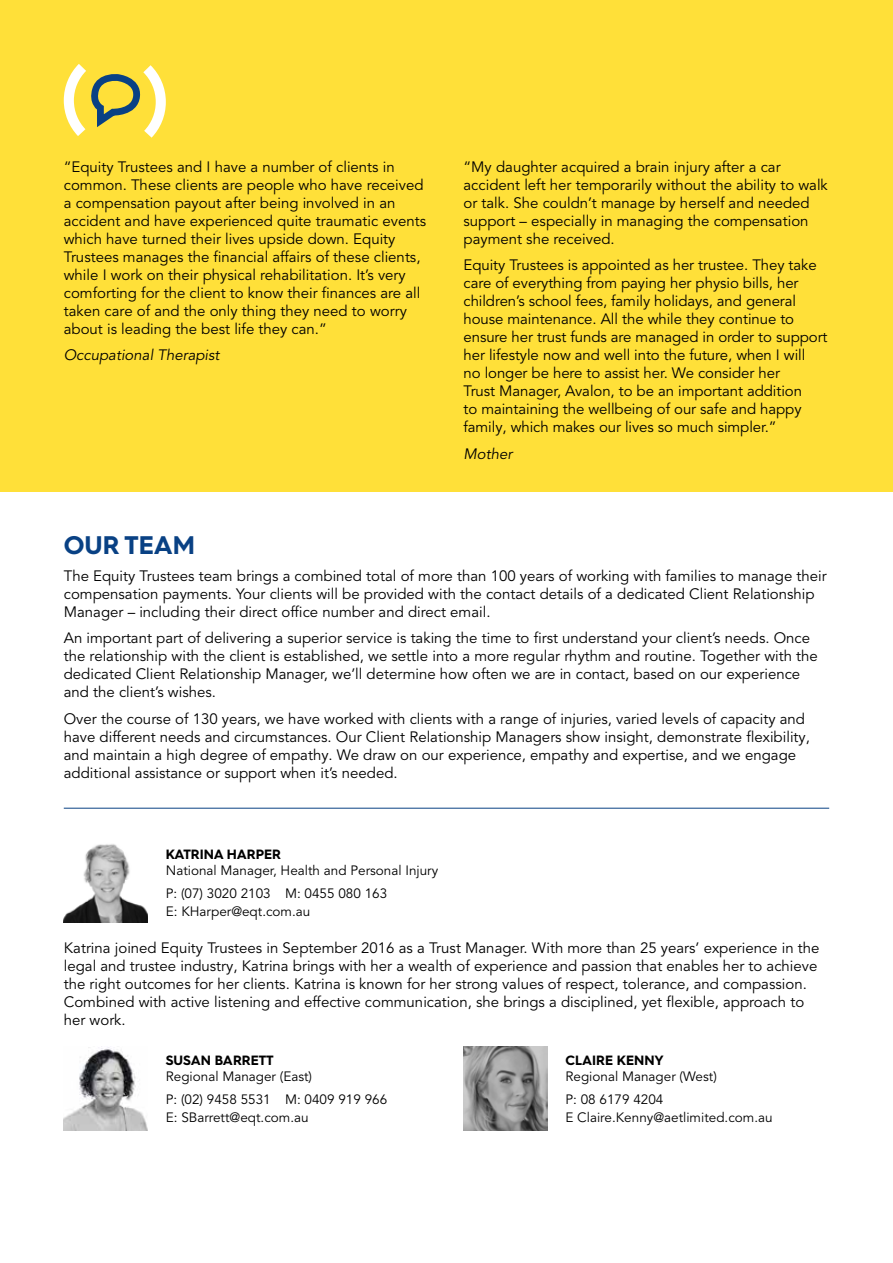
<style>
.page{position:relative;width:893px;height:1263px;background:#fff}
.page>*{position:absolute;margin:0;border:0;box-sizing:border-box;transform-origin:0 0}
.t1{font:700 25.5px "Hurme Geometric Sans 4";color:#094184}
.t2{font:15px/18px "Avenir LT Pro";color:#000}
.t3{font:italic 15px "Avenir LT Pro";color:#000}
.t4{font:13.5px/23px "Avenir LT Pro";color:#000}
.t5{font:700 13.5px "Hurme Geometric Sans 4";color:#000}
</style>
<div class="page">
<div style="left:0;top:0;width:893px;height:491px;background:#ffe039"></div>
<svg style="left:63px;top:64px;width:103px;height:74px"></svg>
<img style="left:64px;top:844px;width:84px;height:78px">
<hr style="left:64px;top:808px;width:765px;height:1px;background:#094184">
<img style="left:64px;top:1046px;width:84px;height:84px">
<img style="left:463px;top:1046px;width:85px;height:84px">
<p class="t2" style="left:64px;top:158px;width:364px">“Equity Trustees and I have a number of clients in common. These clients are people who have received a compensation payout after being involved in an accident and have experienced quite traumatic events which have turned their lives upside down. Equity Trustees manages the financial affairs of these clients, while I work on their physical rehabilitation. It’s very comforting for the client to know their finances are all taken care of and the only thing they need to worry about is leading the best life they can.”</p>
<p class="t3" style="left:64px;top:346px;width:157px">Occupational Therapist</p>
<p class="t2" style="left:463px;top:158px;width:366px">“My daughter acquired a brain injury after a car accident left her temporarily without the ability to walk or talk. She couldn’t manage by herself and needed support – especially in managing the compensation payment she received.</p>
<p class="t2" style="left:463px;top:256px;width:366px">Equity Trustees is appointed as her trustee. They take care of everything from paying her physio bills, her children’s school fees, family holidays, and general house maintenance. All the while they continue to ensure her trust funds are managed in order to support her lifestyle now and well into the future, when I will<br>no longer be here to assist her. We consider her<br>Trust Manager, Avalon, to be an important addition<br>to maintaining the wellbeing of our safe and happy family, which makes our lives so much simpler.”</p>
<p class="t3" style="left:463px;top:445px;width:50px">Mother</p>
<h1 class="t1" style="left:64px;top:527px;width:133px">OUR TEAM</h1>
<p class="t2" style="left:64px;top:567px;width:765px">The Equity Trustees team brings a combined total of more than 100 years of working with families to manage their compensation payments. Your clients will be provided with the contact details of a dedicated Client Relationship<br>Manager – including their direct office number and direct email.</p>
<p class="t2" style="left:64px;top:629px;width:756px">An important part of delivering a superior service is taking the time to first understand your client’s needs. Once the relationship with the client is established, we settle into a more regular rhythm and routine. Together with the dedicated Client Relationship Manager, we’ll determine how often we are in contact, based on our experience and the client’s wishes.</p>
<p class="t2" style="left:64px;top:710px;width:748px">Over the course of 130 years, we have worked with clients with a range of injuries, varied levels of capacity and have different needs and circumstances. Our Client Relationship Managers show insight, demonstrate flexibility, and maintain a high degree of empathy. We draw on our experience, empathy and expertise, and we engage additional assistance or support when it’s needed.</p>
<p class="t5" style="left:166px;top:844px;width:117px">KATRINA HARPER</p>
<p class="t4" style="left:166px;top:859px;width:274px">National Manager, Health and Personal Injury<br>P: (07) 3020 2103 M: 0455 080 163</p>
<p class="t4" style="left:166px;top:900px;width:146px">E: KHarper@eqt.com.au</p>
<p class="t2" style="left:64px;top:939px;width:757px">Katrina joined Equity Trustees in September 2016 as a Trust Manager. With more than 25 years’ experience in the legal and trustee industry, Katrina brings with her a wealth of experience and passion that enables her to achieve the right outcomes for her clients. Katrina is known for her strong values of respect, tolerance, and compassion.<br>Combined with active listening and effective communication, she brings a disciplined, yet flexible, approach to her work.</p>
<p class="t5" style="left:166px;top:1050px;width:109px">SUSAN BARRETT</p>
<p class="t4" style="left:166px;top:1065px;width:223px">Regional Manager (East)<br>P: (02) 9458 5531 M: 0409 919 966</p>
<p class="t4" style="left:166px;top:1106px;width:144px">E: SBarrett@eqt.com.au</p>
<p class="t5" style="left:566px;top:1050px;width:100px">CLAIRE KENNY</p>
<p class="t4" style="left:566px;top:1065px;width:153px">Regional Manager (West)<br>P: 08 6179 4204</p>
<p class="t4" style="left:566px;top:1106px;width:209px">E Claire.Kenny@aetlimited.com.au</p>
</div>
